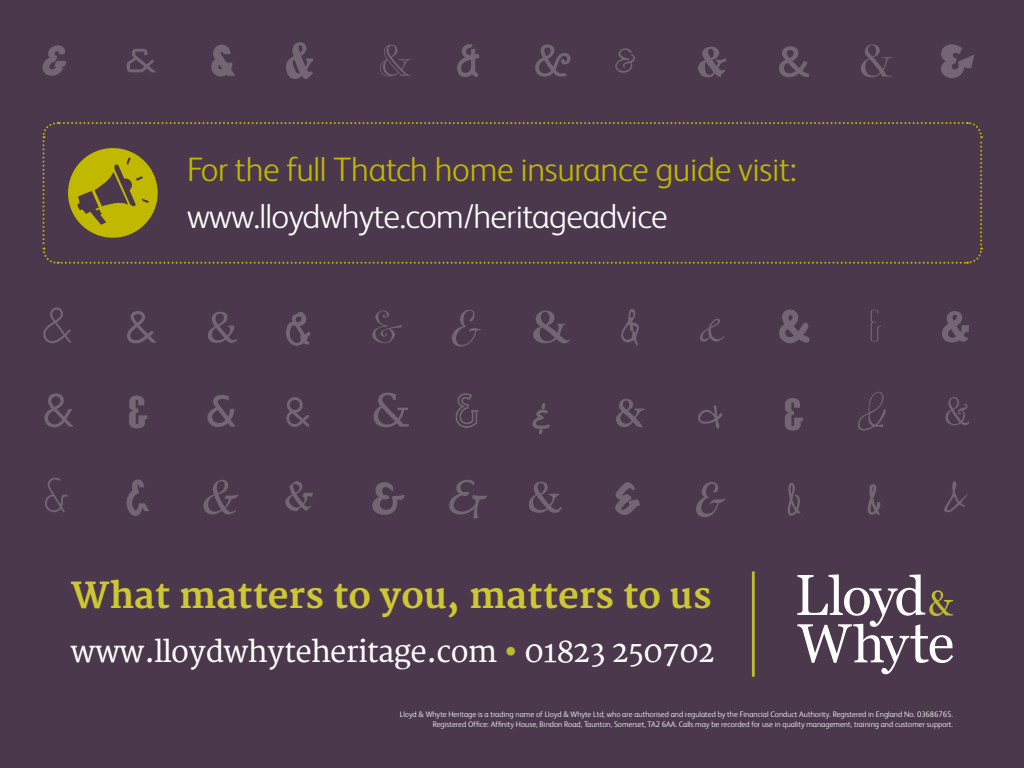
<style>
.page{position:relative;width:1024px;height:768px;background:#4b384c}
.page>*{position:absolute;margin:0;border:0;box-sizing:border-box;transform-origin:0 0}
.t1{font:700 35.8px "Merriweather";color:#cdc733}
.Subheading{font:300 34px "FS Albert";letter-spacing:-.01em;color:#c0b900}
.Section_Heading{font:300 34px "FS Albert";letter-spacing:-.02em;color:#fff}
.t2{font:29.4px "Merriweather";color:#fff}
.t3{font:300 8px "FS Albert";color:#fff}
.s1{color:#bcba31}
</style>
<div class="page">
<svg style="left:380px;top:45px;width:31px;height:31px"></svg>
<svg style="left:457px;top:44px;width:22px;height:33px"></svg>
<svg style="left:535px;top:44px;width:36px;height:33px"></svg>
<svg style="left:615px;top:48px;width:20px;height:25px"></svg>
<svg style="left:43px;top:45px;width:23px;height:31px"></svg>
<svg style="left:127px;top:49px;width:29px;height:23px"></svg>
<svg style="left:211px;top:45px;width:24px;height:32px"></svg>
<svg style="left:286px;top:42px;width:27px;height:37px"></svg>
<svg style="left:697px;top:47px;width:29px;height:30px"></svg>
<svg style="left:779px;top:46px;width:30px;height:31px"></svg>
<svg style="left:861px;top:44px;width:31px;height:33px"></svg>
<svg style="left:941px;top:44px;width:34px;height:34px"></svg>
<svg style="left:700px;top:319px;width:24px;height:23px"></svg>
<svg style="left:779px;top:310px;width:31px;height:33px"></svg>
<svg style="left:871px;top:310px;width:10px;height:32px"></svg>
<svg style="left:942px;top:311px;width:27px;height:31px"></svg>
<svg style="left:698px;top:405px;width:24px;height:23px"></svg>
<svg style="left:785px;top:398px;width:18px;height:33px"></svg>
<svg style="left:858px;top:392px;width:28px;height:39px"></svg>
<svg style="left:946px;top:397px;width:23px;height:28px"></svg>
<svg style="left:45px;top:478px;width:23px;height:35px"></svg>
<svg style="left:944px;top:481px;width:24px;height:31px"></svg>
<svg style="left:868px;top:484px;width:12px;height:31px"></svg>
<svg style="left:788px;top:483px;width:12px;height:33px"></svg>
<svg style="left:127px;top:479px;width:22px;height:37px"></svg>
<svg style="left:372px;top:482px;width:32px;height:33px"></svg>
<svg style="left:696px;top:482px;width:30px;height:35px"></svg>
<svg style="left:285px;top:481px;width:28px;height:30px"></svg>
<svg style="left:203px;top:480px;width:36px;height:34px"></svg>
<svg style="left:449px;top:480px;width:38px;height:39px"></svg>
<svg style="left:529px;top:482px;width:33px;height:31px"></svg>
<svg style="left:615px;top:482px;width:25px;height:33px"></svg>
<svg style="left:43px;top:307px;width:28px;height:36px"></svg>
<svg style="left:127px;top:311px;width:29px;height:32px"></svg>
<svg style="left:208px;top:312px;width:29px;height:31px"></svg>
<svg style="left:286px;top:312px;width:25px;height:34px"></svg>
<svg style="left:44px;top:393px;width:29px;height:34px"></svg>
<svg style="left:207px;top:395px;width:28px;height:32px"></svg>
<svg style="left:286px;top:397px;width:23px;height:30px"></svg>
<svg style="left:372px;top:310px;width:30px;height:33px"></svg>
<svg style="left:452px;top:310px;width:29px;height:37px"></svg>
<svg style="left:533px;top:311px;width:37px;height:32px"></svg>
<svg style="left:621px;top:309px;width:18px;height:37px"></svg>
<svg style="left:374px;top:393px;width:35px;height:34px"></svg>
<svg style="left:455px;top:393px;width:23px;height:35px"></svg>
<svg style="left:532px;top:403px;width:18px;height:31px"></svg>
<svg style="left:616px;top:399px;width:28px;height:28px"></svg>
<svg style="left:129px;top:396px;width:18px;height:32px"></svg>
<svg style="left:797px;top:574px;width:156px;height:100px"></svg>
<hr style="left:752px;top:571px;width:3px;height:106px;background:#bcba31">
<svg style="left:42px;top:122px;width:941px;height:142px"></svg>
<p class="Subheading" style="left:187px;top:147px;width:611px">For the full Thatch home insurance guide visit:</p>
<p class="Section_Heading" style="left:187px;top:194px;width:482px">www.lloydwhyte.com/heritageadvice</p>
<p class="t1" style="left:71px;top:573px;width:642px">What matters to you, matters to us</p>
<p class="t2" style="left:71px;top:627px;width:646px">www.lloydwhyteheritage.com <span class="s1">•</span> 01823 250702</p>
<p class="t3" style="left:400px;top:709px;width:555px">Lloyd &amp; Whyte Heritage is a trading name of Lloyd &amp; Whyte Ltd, who are authorised and regulated by the Financial Conduct Authority. Registered in England No. 03686765.</p>
<p class="t3" style="left:433px;top:719px;width:522px">Registered Office: Affinity House, Bindon Road, Taunton, Somerset, TA2 6AA. Calls may be recorded for use in quality management, training and customer support.</p>
</div>
